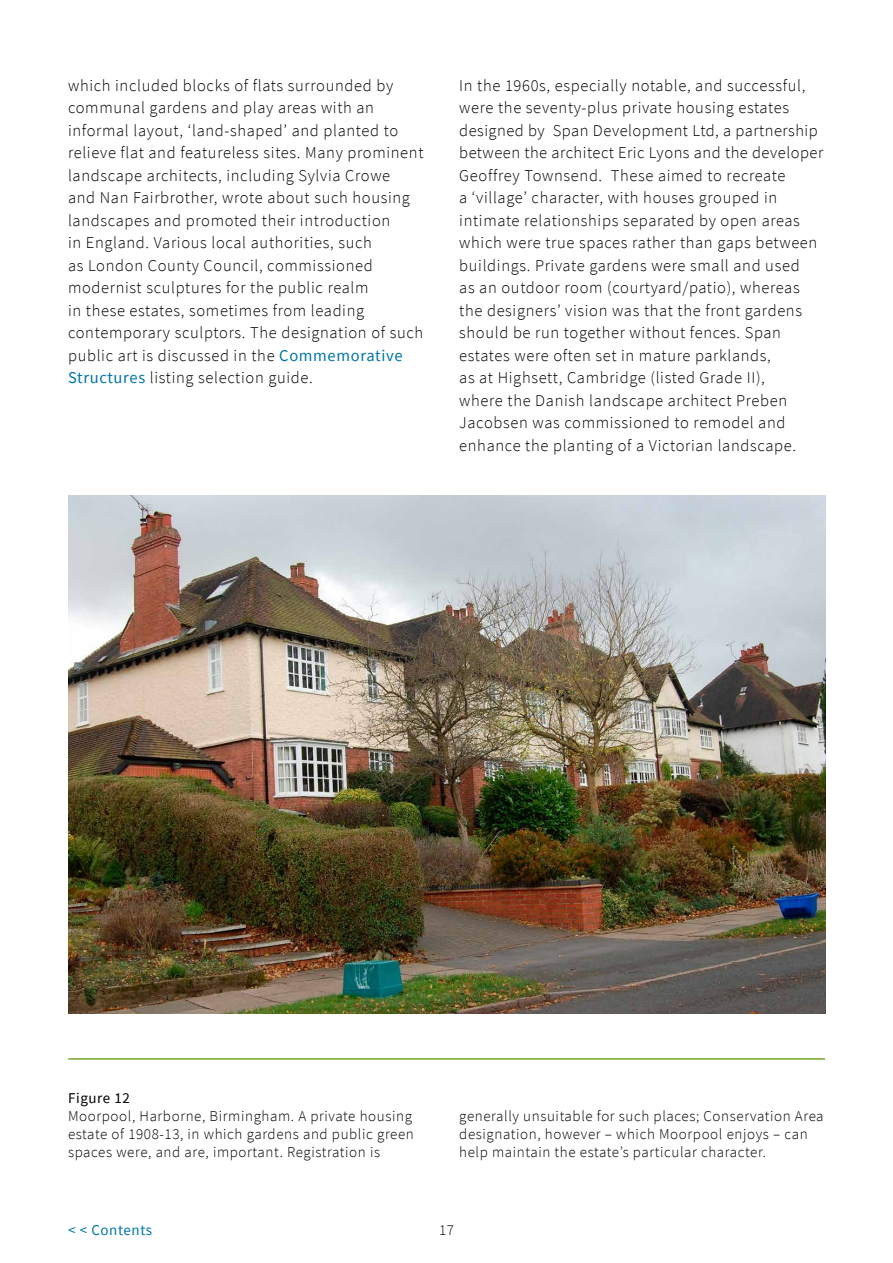
<style>
.page{position:relative;width:893px;height:1263px;background:#fff}
.page>*{position:absolute;margin:0;border:0;box-sizing:border-box;transform-origin:0 0}
.Body_text{font:300 16.5px/22.5px "Source Sans Pro";letter-spacing:.04em;color:#000}
.IMAGE_text{font:300 15px/18px "Source Sans Pro";letter-spacing:.04em;color:#000}
.t1{font:15px "Source Sans Pro";letter-spacing:.04em;color:#0075a7}
.IMAGE_heading{font:15px "Source Sans Pro";letter-spacing:.04em;color:#000}
.s1{font-weight:400;color:#0075a7}
</style>
<div class="page">
<hr style="left:68px;top:1058px;width:757px;height:2px;background:#79a629">
<img style="left:68px;top:496px;width:757px;height:517px">
<p class="Body_text" style="left:68px;top:74px;width:357px">which included blocks of flats surrounded by communal gardens and play areas with an informal layout, ‘land-shaped’ and planted to relieve flat and featureless sites. Many prominent landscape architects, including Sylvia Crowe<br>and Nan Fairbrother, wrote about such housing landscapes and promoted their introduction<br>in England. Various local authorities, such<br>as London County Council, commissioned modernist sculptures for the public realm<br>in these estates, sometimes from leading contemporary sculptors. The designation of such public art is discussed in the <span class="s1">Commemorative Structures</span> listing selection guide.</p>
<p class="Body_text" style="left:459px;top:74px;width:366px">In the 1960s, especially notable, and successful, were the seventy-plus private housing estates designed by Span Development Ltd, a partnership between the architect Eric Lyons and the developer Geoffrey Townsend. These aimed to recreate<br>a ‘village’ character, with houses grouped in intimate relationships separated by open areas which were true spaces rather than gaps between buildings. Private gardens were small and used<br>as an outdoor room (courtyard/patio), whereas the designers’ vision was that the front gardens should be run together without fences. Span estates were often set in mature parklands,<br>as at Highsett, Cambridge (listed Grade II),<br>where the Danish landscape architect Preben Jacobsen was commissioned to remodel and enhance the planting of a Victorian landscape.</p>
<p class="IMAGE_heading" style="left:68px;top:1089px;width:64px">Figure 12</p>
<p class="IMAGE_text" style="left:68px;top:1107px;width:347px">Moorpool, Harborne, Birmingham. A private housing estate of 1908-13, in which gardens and public green spaces were, and are, important. Registration is</p>
<p class="IMAGE_text" style="left:459px;top:1107px;width:366px">generally unsuitable for such places; Conservation Area designation, however – which Moorpool enjoys – can help maintain the estate’s particular character.</p>
<p class="t1" style="left:68px;top:1220px;width:86px">&lt; &lt; Contents</p>
<p class="IMAGE_text" style="left:439px;top:1220px;width:16px">17</p>
</div>
